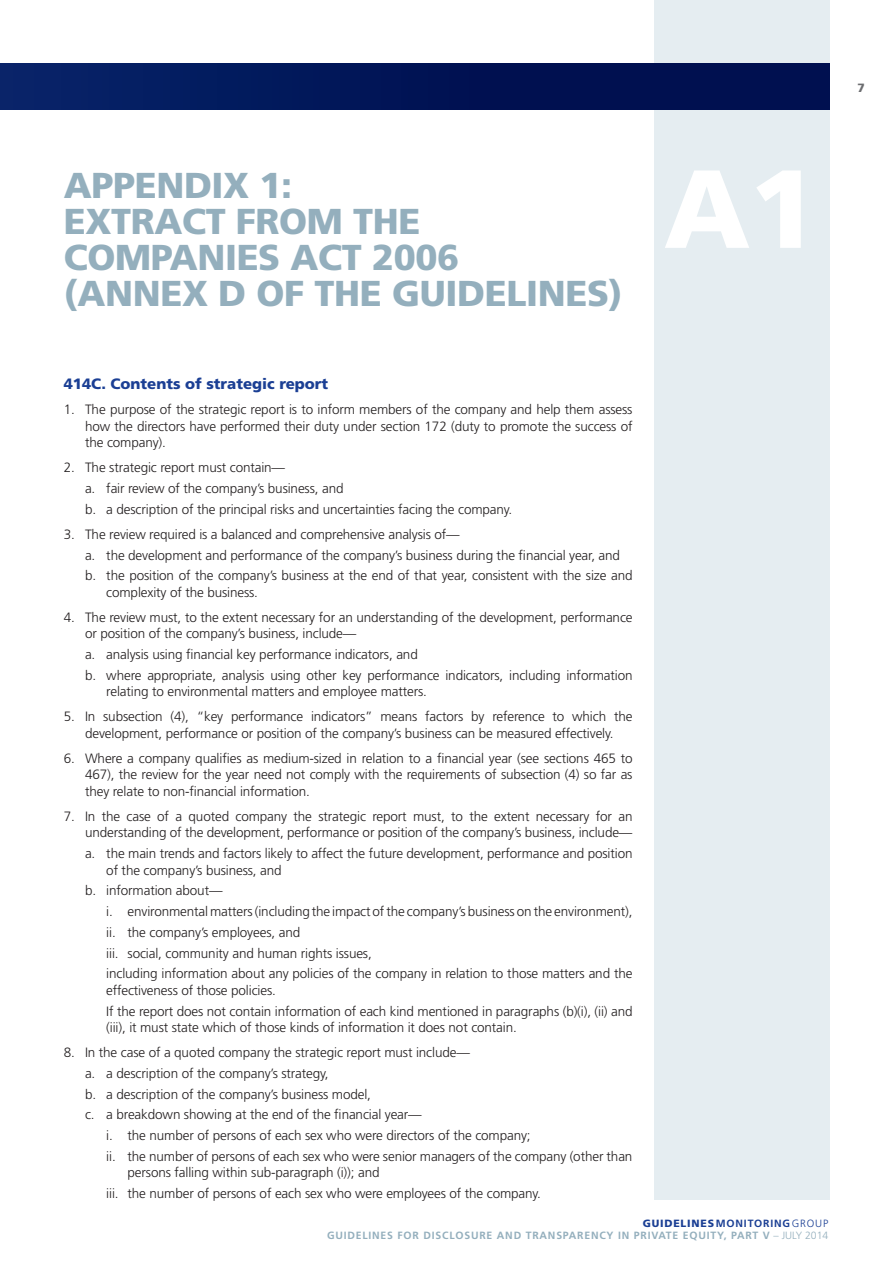
<style>
.page{position:relative;width:893px;height:1263px;background:#fff}
.page>*{position:absolute;margin:0;border:0;box-sizing:border-box;transform-origin:0 0}
.t1{font:900 110.85px "Frutiger";color:#fff}
.t2{font:900 36px/36px "Frutiger";letter-spacing:-.01em;color:#94afbd}
.t3{font:900 15px "Frutiger";color:#1b3f94}
.t4{font:300 13.5px/20.7px "Frutiger";letter-spacing:-.01em;color:#231f20}
.t5{font:900 12px "Frutiger";color:#6c6d70}
.t6{font:700 10.5px/12px "Frutiger";letter-spacing:.075em;color:#94afbd;text-align:right}
.s1{font-weight:900;color:#1b3f94}
.s2{color:#1b3f94}
.s3{font-weight:300;color:#1b3f94}
.s4{font-weight:300}
</style>
<div class="page">
<div style="left:654px;top:0;width:175px;height:1199px;background:#e5edf1"></div>
<div style="left:0;top:64px;width:829px;height:45px;background:linear-gradient(to right,#052166,#000b4a)"></div>
<p class="t5" style="left:857px;top:80px;width:9px">7</p>
<h2 class="t2" style="left:64px;top:167px;width:560px">APPENDIX 1:<br>EXTRACT FROM THE<br>COMPANIES ACT 2006<br>(ANNEX D OF THE GUIDELINES)</h2>
<p class="t3" style="left:64px;top:375px;width:266px">414C. Contents of strategic report</p>
<p class="t4" style="left:85px;top:401px;width:549px;line-height:16.5px;text-align:justify;text-indent:-21px">1. The purpose of the strategic report is to inform members of the company and help them assess how the directors have performed their duty under section 172 (duty to promote the success of the company).</p>
<p class="t4" style="left:85px;top:457px;width:429px;text-indent:-21px">2. The strategic report must contain—<br>a. fair review of the company’s business, and<br>b. a description of the principal risks and uncertainties facing the company.</p>
<p class="t4" style="left:85px;top:524px;width:549px;text-indent:-21px">3. The review required is a balanced and comprehensive analysis of—<br>a. the development and performance of the company’s business during the financial year, and b. the position of the company’s business at the end of that year, consistent with the size and</p>
<p class="t4" style="left:106px;top:582px;width:153px">complexity of the business.</p>
<p class="t4" style="left:85px;top:609px;width:549px;line-height:16.5px;text-indent:-21px">4. The review must, to the extent necessary for an understanding of the development, performance or position of the company’s business, include—</p>
<p class="t4" style="left:85px;top:644px;width:549px">a. analysis using financial key performance indicators, and<br>b. where appropriate, analysis using other key performance indicators, including information</p>
<p class="t4" style="left:106px;top:681px;width:322px">relating to environmental matters and employee matters.</p>
<p class="t4" style="left:64px;top:708px;width:570px;line-height:16.5px;text-align:center">5. In subsection (4), “key performance indicators” means factors by reference to which the development, performance or position of the company’s business can be measured effectively.</p>
<p class="t4" style="left:85px;top:750px;width:549px;line-height:16.5px;text-align:justify;text-indent:-21px">6. Where a company qualifies as medium-sized in relation to a financial year (see sections 465 to 467), the review for the year need not comply with the requirements of subsection (4) so far as they relate to non-financial information.</p>
<p class="t4" style="left:64px;top:808px;width:570px;line-height:16.5px;text-align:right">7. In the case of a quoted company the strategic report must, to the extent necessary for an understanding of the development, performance or position of the company’s business, include—</p>
<p class="t4" style="left:106px;top:845px;width:528px;line-height:16.5px;text-indent:-21px">a. the main trends and factors likely to affect the future development, performance and position of the company’s business, and</p>
<p class="t4" style="left:106px;top:880px;width:528px;text-indent:-21px">b. information about—<br>i. environmental matters (including the impact of the company’s business on the environment), ii. the company’s employees, and<br>iii. social, community and human rights issues,<br>including information about any policies of the company in relation to those matters and the</p>
<p class="t4" style="left:106px;top:980px;width:528px">effectiveness of those policies.<br>If the report does not contain information of each kind mentioned in paragraphs (b)(i), (ii) and</p>
<p class="t4" style="left:106px;top:1017px;width:412px">(iii), it must state which of those kinds of information it does not contain.</p>
<p class="t4" style="left:85px;top:1042px;width:386px;text-indent:-21px">8. In the case of a quoted company the strategic report must include— a. a description of the company’s strategy,<br>b. a description of the company’s business model,<br>c. a breakdown showing at the end of the financial year—</p>
<p class="t4" style="left:106px;top:1125px;width:528px">i. the number of persons of each sex who were directors of the company;<br>ii. the number of persons of each sex who were senior managers of the company (other than</p>
<p class="t4" style="left:106px;top:1162px;width:436px;text-indent:21px">persons falling within sub-paragraph (i)); and<br>iii. the number of persons of each sex who were employees of the company.</p>
<h1 class="t1" style="left:664px;top:142px;width:155px">A1</h1>
<p class="t6" style="left:327px;top:1217px;width:503px"><span class="s1">GUIDELINES</span><span class="s2">MONITORING</span><span class="s3">GROUP<br></span>GUIDELINES FOR DISCLOSURE AND TRANSPARENCY IN PRIVATE EQUITY, PART V <span class="s4">– JULY 2014</span></p>
</div>
